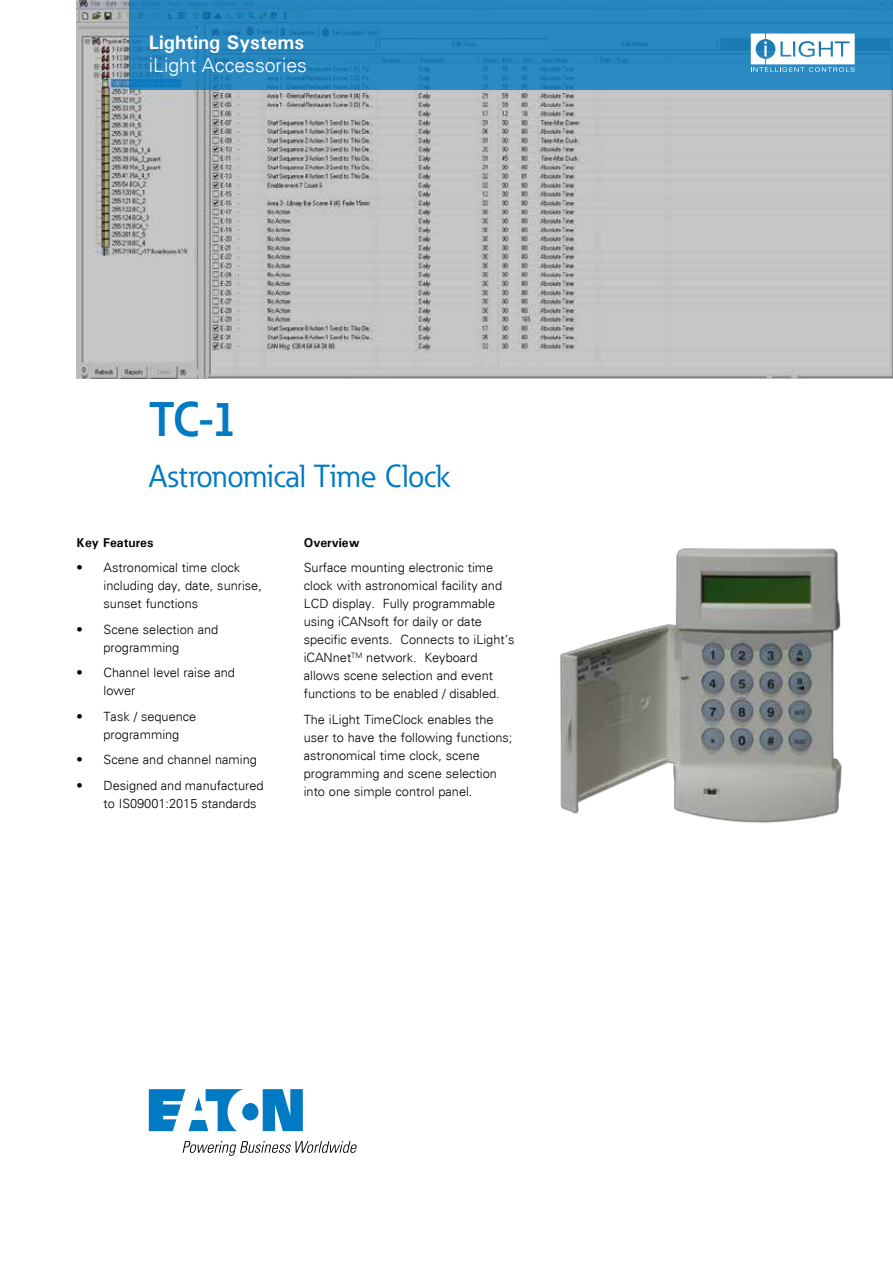
<style>
.page{position:relative;width:893px;height:1263px;background:#fff}
.page>*{position:absolute;margin:0;border:0;box-sizing:border-box;transform-origin:0 0}
.t1{font:700 48px "Eaton";color:#007ac2}
.t2{font:31.5px "Eaton";color:#007ac2}
.t3{font:300 19.5px "Univers";color:#fff}
.t4{font:700 19.5px "Univers";color:#fff}
.t5{font:300 12.75px/18px "Univers";color:#000}
.t6{font:700 12.75px "Univers";color:#000}
</style>
<div class="page">
<img style="left:77px;top:0;width:816px;height:378px">
<img style="left:560px;top:548px;width:282px;height:275px">
<svg style="left:149px;top:1089px;width:154px;height:42px"></svg>
<svg style="left:183px;top:1141px;width:174px;height:15px"></svg>
<svg style="left:129px;top:0;width:764px;height:90px;background:#2786be"></svg>
<svg style="left:751px;top:34px;width:104px;height:38px"></svg>
<h3 class="t4" style="left:149px;top:30px;width:157px">Lighting Systems</h3>
<h3 class="t3" style="left:149px;top:53px;width:160px">iLight Accessories</h3>
<h1 class="t1" style="left:149px;top:389px;width:91px">TC-1</h1>
<h2 class="t2" style="left:149px;top:456px;width:303px">Astronomical Time Clock</h2>
<p class="t6" style="left:77px;top:534px;width:78px">Key Features</p>
<p class="t5" style="left:104px;top:559px;width:160px;text-indent:-27px">• Astronomical time clock including day, date, sunrise, sunset functions</p>
<p class="t5" style="left:104px;top:620px;width:116px;text-indent:-27px">• Scene selection and programming</p>
<p class="t5" style="left:104px;top:664px;width:133px;text-indent:-27px">• Channel level raise and lower</p>
<p class="t5" style="left:104px;top:707px;width:94px;text-indent:-27px">• Task / sequence programming</p>
<p class="t5" style="left:77px;top:751px;width:182px">• Scene and channel naming</p>
<p class="t5" style="left:104px;top:776px;width:162px;text-indent:-27px">• Designed and manufactured to IS09001:2015 standards</p>
<p class="t6" style="left:304px;top:534px;width:57px">Overview</p>
<p class="t5" style="left:304px;top:559px;width:212px">Surface mounting electronic time clock with astronomical facility and LCD display. Fully programmable using iCANsoft for daily or date specific events. Connects to iLight’s iCANnet<sup>TM</sup> network. Keyboard allows scene selection and event functions to be enabled / disabled.</p>
<p class="t5" style="left:304px;top:710px;width:210px">The iLight TimeClock enables the user to have the following functions; astronomical time clock, scene programming and scene selection into one simple control panel.</p>
</div>
